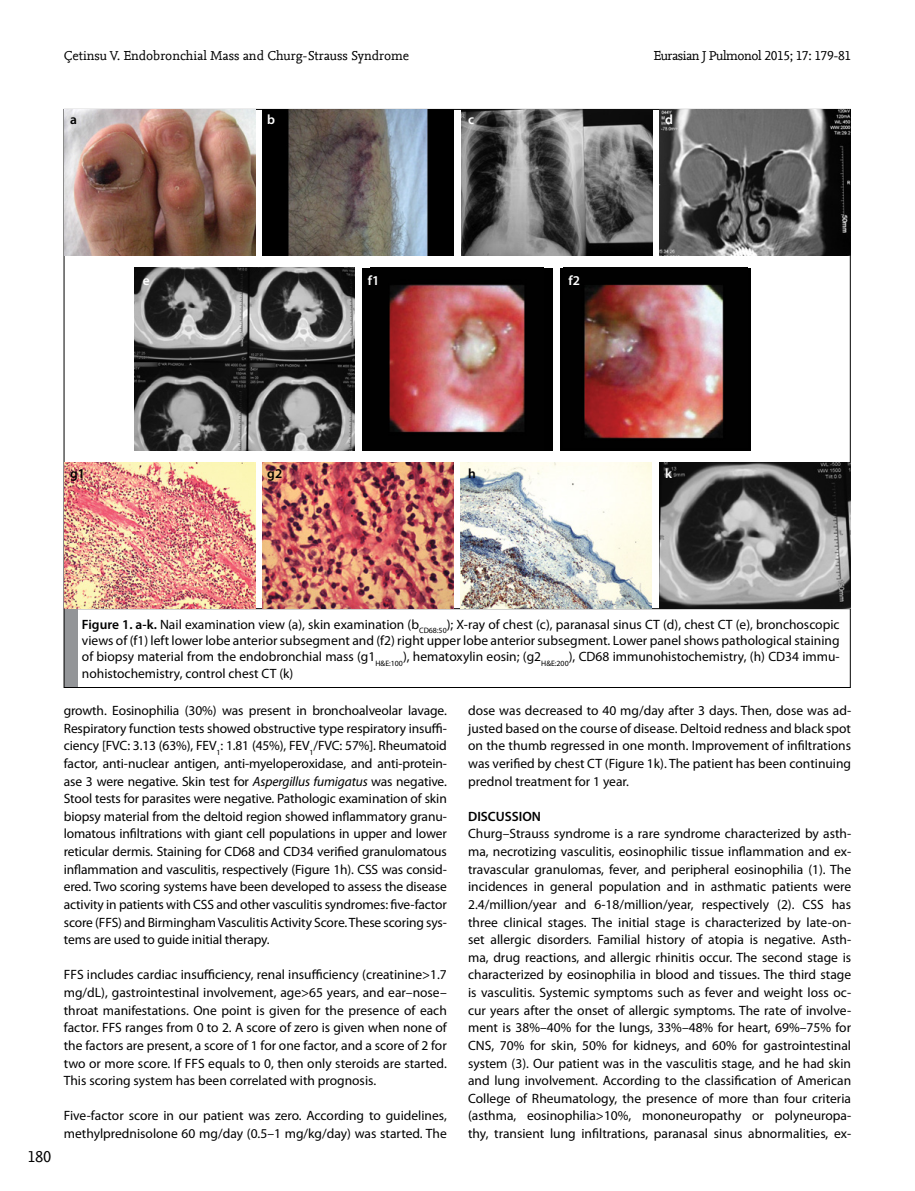
<style>
.page{position:relative;width:915px;height:1191px;background:#fff}
.page>*{position:absolute;margin:0;border:0;box-sizing:border-box;transform-origin:0 0}
.t1{font:16.5px "Nexus Mix TF";color:#000}
.t2{font:13.5px/17.5px "Myriad Pro";color:#000;text-align:justify}
.t3{font:13.5px "Nexus Mix TF";color:#000}
.t4{font:13.5px "Nexus Mix TF";letter-spacing:-.03em;color:#000}
.t5{font:600 13.5px "Myriad Pro";color:#000}
.t6{font:600 13.5px "Myriad Pro";color:#fff}
.s1{font-weight:600}
.s2{font-style:italic}
</style>
<div class="page">
<div style="left:64px;top:609px;width:13px;height:78px;background:#939598"></div>
<img style="left:134px;top:268px;width:220px;height:182px">
<div style="left:361px;top:268px;width:191px;height:182px;background:#000"></div>
<img style="left:389px;top:284px;width:136px;height:149px">
<div style="left:560px;top:268px;width:191px;height:182px;background:#000"></div>
<img style="left:584px;top:284px;width:140px;height:155px">
<img style="left:64px;top:462px;width:191px;height:146px">
<img style="left:262px;top:462px;width:191px;height:146px">
<img style="left:460px;top:462px;width:191px;height:146px">
<img style="left:659px;top:462px;width:191px;height:146px">
<img style="left:64px;top:109px;width:191px;height:147px">
<img style="left:262px;top:109px;width:191px;height:147px">
<img style="left:461px;top:109px;width:191px;height:147px">
<img style="left:659px;top:109px;width:191px;height:147px">
<p class="t3" style="left:64px;top:47px;width:347px">Çetinsu V. Endobronchial Mass and Churg-Strauss Syndrome</p>
<p class="t4" style="left:653px;top:47px;width:199px">Eurasian J Pulmonol 2015; 17: 179-81</p>
<p class="t5" style="left:70px;top:111px;width:8px">a</p>
<p class="t6" style="left:143px;top:272px;width:8px">e</p>
<p class="t6" style="left:267px;top:111px;width:9px">b</p>
<p class="t6" style="left:367px;top:272px;width:13px">f1</p>
<p class="t6" style="left:468px;top:111px;width:8px">c</p>
<p class="t6" style="left:568px;top:272px;width:13px">f2</p>
<p class="t6" style="left:665px;top:111px;width:9px">d</p>
<p class="t5" style="left:70px;top:465px;width:16px">g1</p>
<p class="t5" style="left:267px;top:465px;width:16px">g2</p>
<p class="t5" style="left:468px;top:465px;width:9px">h</p>
<p class="t6" style="left:665px;top:465px;width:8px">k</p>
<p class="t1" style="left:28px;top:1146px;width:25px">180</p>
<p class="t2" style="left:82px;top:616px;width:759px;line-height:16.2px"><span class="s1">Figure 1. a-k.</span> Nail examination view (a), skin examination (b<sub>CD68:50</sub>); X-ray of chest (c), paranasal sinus CT (d), chest CT (e), bronchoscopic views of (f1) left lower lobe anterior subsegment and (f2) right upper lobe anterior subsegment. Lower panel shows pathological staining of biopsy material from the endobronchial mass (g1<sub>H&amp;E:100</sub>), hematoxylin eosin; (g2<sub>H&amp;E:200</sub>), CD68 immunohistochemistry, (h) CD34 immu&shy;nohistochemistry, control chest CT (k)</p>
<p class="t2" style="left:64px;top:701px;width:384px">growth. Eosinophilia (30%) was present in bronchoalveolar lavage.<br>Respiratory function tests showed obstructive type respiratory insuffi&shy;ciency [FVC: 3.13 (63%), FEV<sub>1</sub>: 1.81 (45%), FEV<sub>1</sub>/FVC: 57%]. Rheumatoid factor, anti-nuclear antigen, anti-myeloperoxidase, and anti-protein&shy;ase 3 were negative. Skin test for <span class="s2">Aspergillus fumigatus</span> was negative.<br>Stool tests for parasites were negative. Pathologic examination of skin biopsy material from the deltoid region showed inflammatory granu&shy;lomatous infiltrations with giant cell populations in upper and lower reticular dermis. Staining for CD68 and CD34 verified granulomatous inflammation and vasculitis, respectively (Figure 1h). CSS was consid&shy;ered. Two scoring systems have been developed to assess the disease activity in patients with CSS and other vasculitis syndromes: five-factor score (FFS) and Birmingham Vasculitis Activity Score. These scoring sys&shy;tems are used to guide initial therapy.</p>
<p class="t2" style="left:64px;top:966px;width:384px">FFS includes cardiac insufficiency, renal insufficiency (creatinine&gt;1.7 mg/dL), gastrointestinal involvement, age&gt;65 years, and ear–nose– throat manifestations. One point is given for the presence of each factor. FFS ranges from 0 to 2. A score of zero is given when none of the factors are present, a score of 1 for one factor, and a score of 2 for two or more score. If FFS equals to 0, then only steroids are started.<br>This scoring system has been correlated with prognosis.</p>
<p class="t2" style="left:64px;top:1106px;width:384px">Five-factor score in our patient was zero. According to guidelines, methylprednisolone 60 mg/day (0.5–1 mg/kg/day) was started. The</p>
<p class="t2" style="left:468px;top:701px;width:384px">dose was decreased to 40 mg/day after 3 days. Then, dose was ad&shy;justed based on the course of disease. Deltoid redness and black spot on the thumb regressed in one month. Improvement of infiltrations was verified by chest CT (Figure 1k). The patient has been continuing prednol treatment for 1 year.</p>
<p class="t5" style="left:468px;top:807px;width:74px">DISCUSSION</p>
<p class="t2" style="left:468px;top:825px;width:384px">Churg–Strauss syndrome is a rare syndrome characterized by asth&shy;ma, necrotizing vasculitis, eosinophilic tissue inflammation and ex&shy;travascular granulomas, fever, and peripheral eosinophilia (1). The incidences in general population and in asthmatic patients were 2.4/million/year and 6-18/million/year, respectively (2). CSS has three clinical stages. The initial stage is characterized by late-on&shy;set allergic disorders. Familial history of atopia is negative. Asth&shy;ma, drug reactions, and allergic rhinitis occur. The second stage is characterized by eosinophilia in blood and tissues. The third stage is vasculitis. Systemic symptoms such as fever and weight loss oc&shy;cur years after the onset of allergic symptoms. The rate of involve&shy;ment is 38%–40% for the lungs, 33%–48% for heart, 69%–75% for CNS, 70% for skin, 50% for kidneys, and 60% for gastrointestinal system (3). Our patient was in the vasculitis stage, and he had skin and lung involvement. According to the classification of American College of Rheumatology, the presence of more than four criteria (asthma, eosinophilia&gt;10%, mononeuropathy or polyneuropa&shy;thy, transient lung infiltrations, paranasal sinus abnormalities, ex-</p>
</div>
